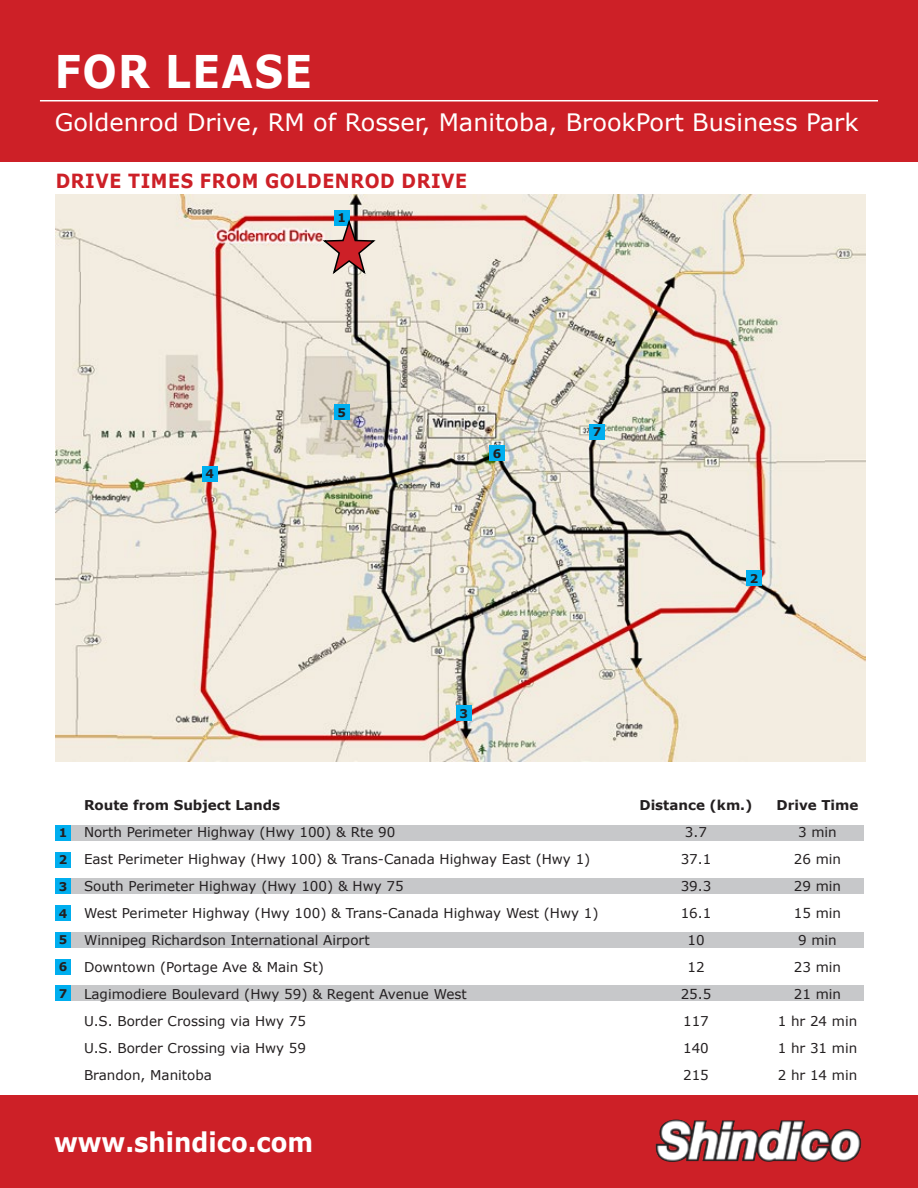
<style>
.page{position:relative;width:918px;height:1188px;background:#fff}
.page>*{position:absolute;margin:0;border:0;box-sizing:border-box;transform-origin:0 0}
.t1{font:700 45px "Verdana";letter-spacing:.035em;color:#fff;scale:.9 1}
.t2{font:700 27px "Verdana";color:#fff;scale:.9 1}
.t3{font:24px "Verdana";color:#fff}
.t4{font:700 19.5px "Verdana";letter-spacing:.035em;color:#cd2027;scale:.9 1}
.t5{font:13.5px "Verdana";color:#231f20}
.t6{font:700 13.5px "Verdana";color:#231f20}
.t7{font:700 12px "Verdana";color:#231f20}
</style>
<div class="page">
<div style="left:0;top:0;width:918px;height:162px;background:#cd2027"></div>
<div style="left:0;top:1096px;width:918px;height:92px;background:#cd2027"></div>
<img style="left:655px;top:1120px;width:207px;height:42px">
<hr style="left:40px;top:100px;width:838px;height:1px;background:#fff">
<div style="left:56px;top:825px;width:808px;height:15px;background:#c7c8ca"></div>
<div style="left:56px;top:879px;width:808px;height:15px;background:#c7c8ca"></div>
<div style="left:56px;top:932px;width:808px;height:15px;background:#c7c8ca"></div>
<div style="left:56px;top:986px;width:808px;height:15px;background:#c7c8ca"></div>
<div style="left:56px;top:825px;width:15px;height:15px;background:#00aeef"></div>
<div style="left:56px;top:852px;width:15px;height:15px;background:#00aeef"></div>
<div style="left:56px;top:906px;width:15px;height:15px;background:#00aeef"></div>
<div style="left:56px;top:959px;width:15px;height:15px;background:#00aeef"></div>
<div style="left:56px;top:879px;width:15px;height:15px;background:#00aeef"></div>
<div style="left:56px;top:932px;width:15px;height:15px;background:#00aeef"></div>
<div style="left:56px;top:986px;width:15px;height:15px;background:#00aeef"></div>
<img style="left:56px;top:194px;width:810px;height:567px">
<div style="left:747px;top:571px;width:15px;height:15px;background:#00aeef"></div>
<div style="left:456px;top:706px;width:15px;height:15px;background:#00aeef"></div>
<div style="left:202px;top:466px;width:15px;height:15px;background:#00aeef"></div>
<div style="left:334px;top:404px;width:15px;height:15px;background:#00aeef"></div>
<div style="left:490px;top:446px;width:15px;height:15px;background:#00aeef"></div>
<div style="left:590px;top:424px;width:15px;height:15px;background:#00aeef"></div>
<div style="left:334px;top:210px;width:15px;height:15px;background:#00aeef"></div>
<svg style="left:321px;top:220px;width:57px;height:56px;background:#c59c99"></svg>
<h1 class="t1" style="left:55px;top:40px;width:288px">FOR LEASE</h1>
<h3 class="t3" style="left:55px;top:106px;width:805px">Goldenrod Drive, RM of Rosser, Manitoba, BrookPort Business Park</h3>
<h3 class="t4" style="left:56px;top:167px;width:459px">DRIVE TIMES FROM GOLDENROD DRIVE</h3>
<p class="t7" style="left:337px;top:209px;width:10px">1</p>
<p class="t7" style="left:206px;top:465px;width:10px">4</p>
<p class="t7" style="left:337px;top:404px;width:10px">5</p>
<p class="t7" style="left:493px;top:445px;width:10px">6</p>
<p class="t7" style="left:593px;top:423px;width:10px">7</p>
<p class="t7" style="left:750px;top:570px;width:10px">2</p>
<p class="t7" style="left:459px;top:705px;width:10px">3</p>
<p class="t7" style="left:59px;top:825px;width:10px">1</p>
<p class="t7" style="left:59px;top:851px;width:10px">2</p>
<p class="t7" style="left:59px;top:878px;width:10px">3</p>
<p class="t7" style="left:59px;top:905px;width:10px">4</p>
<p class="t7" style="left:59px;top:932px;width:10px">5</p>
<p class="t7" style="left:59px;top:958px;width:10px">6</p>
<p class="t7" style="left:59px;top:985px;width:10px">7</p>
<p class="t6" style="left:84px;top:796px;width:198px">Route from Subject Lands</p>
<p class="t6" style="left:639px;top:796px;width:115px">Distance (km.)</p>
<p class="t6" style="left:777px;top:796px;width:83px">Drive Time</p>
<p class="t5" style="left:84px;top:823px;width:313px">North Perimeter Highway (Hwy 100) &amp; Rte 90</p>
<p class="t5" style="left:685px;top:823px;width:24px">3.7</p>
<p class="t5" style="left:798px;top:823px;width:40px">3 min</p>
<p class="t5" style="left:84px;top:850px;width:508px">East Perimeter Highway (Hwy 100) &amp; Trans-Canada Highway East (Hwy 1)</p>
<p class="t5" style="left:681px;top:850px;width:32px">37.1</p>
<p class="t5" style="left:794px;top:850px;width:49px">26 min</p>
<p class="t5" style="left:84px;top:877px;width:321px">South Perimeter Highway (Hwy 100) &amp; Hwy 75</p>
<p class="t5" style="left:681px;top:877px;width:32px">39.3</p>
<p class="t5" style="left:794px;top:877px;width:49px">29 min</p>
<p class="t5" style="left:84px;top:904px;width:516px">West Perimeter Highway (Hwy 100) &amp; Trans-Canada Highway West (Hwy 1)</p>
<p class="t5" style="left:681px;top:904px;width:32px">16.1</p>
<p class="t5" style="left:794px;top:904px;width:49px">15 min</p>
<p class="t5" style="left:84px;top:931px;width:287px">Winnipeg Richardson International Airport</p>
<p class="t5" style="left:687px;top:931px;width:19px">10</p>
<p class="t5" style="left:798px;top:931px;width:40px">9 min</p>
<p class="t5" style="left:84px;top:958px;width:241px">Downtown (Portage Ave &amp; Main St)</p>
<p class="t5" style="left:687px;top:958px;width:19px">12</p>
<p class="t5" style="left:794px;top:958px;width:49px">23 min</p>
<p class="t5" style="left:84px;top:985px;width:384px">Lagimodiere Boulevard (Hwy 59) &amp; Regent Avenue West</p>
<p class="t5" style="left:681px;top:985px;width:32px">25.5</p>
<p class="t5" style="left:794px;top:985px;width:49px">21 min</p>
<p class="t5" style="left:84px;top:1012px;width:224px">U.S. Border Crossing via Hwy 75</p>
<p class="t5" style="left:683px;top:1012px;width:27px">117</p>
<p class="t5" style="left:778px;top:1012px;width:81px">1 hr 24 min</p>
<p class="t5" style="left:84px;top:1039px;width:224px">U.S. Border Crossing via Hwy 59</p>
<p class="t5" style="left:683px;top:1039px;width:27px">140</p>
<p class="t5" style="left:778px;top:1039px;width:81px">1 hr 31 min</p>
<p class="t5" style="left:84px;top:1066px;width:130px">Brandon, Manitoba</p>
<p class="t5" style="left:683px;top:1066px;width:27px">215</p>
<p class="t5" style="left:778px;top:1066px;width:81px">2 hr 14 min</p>
<h2 class="t2" style="left:54px;top:1123px;width:289px">www.shindico.com</h2>
</div>
